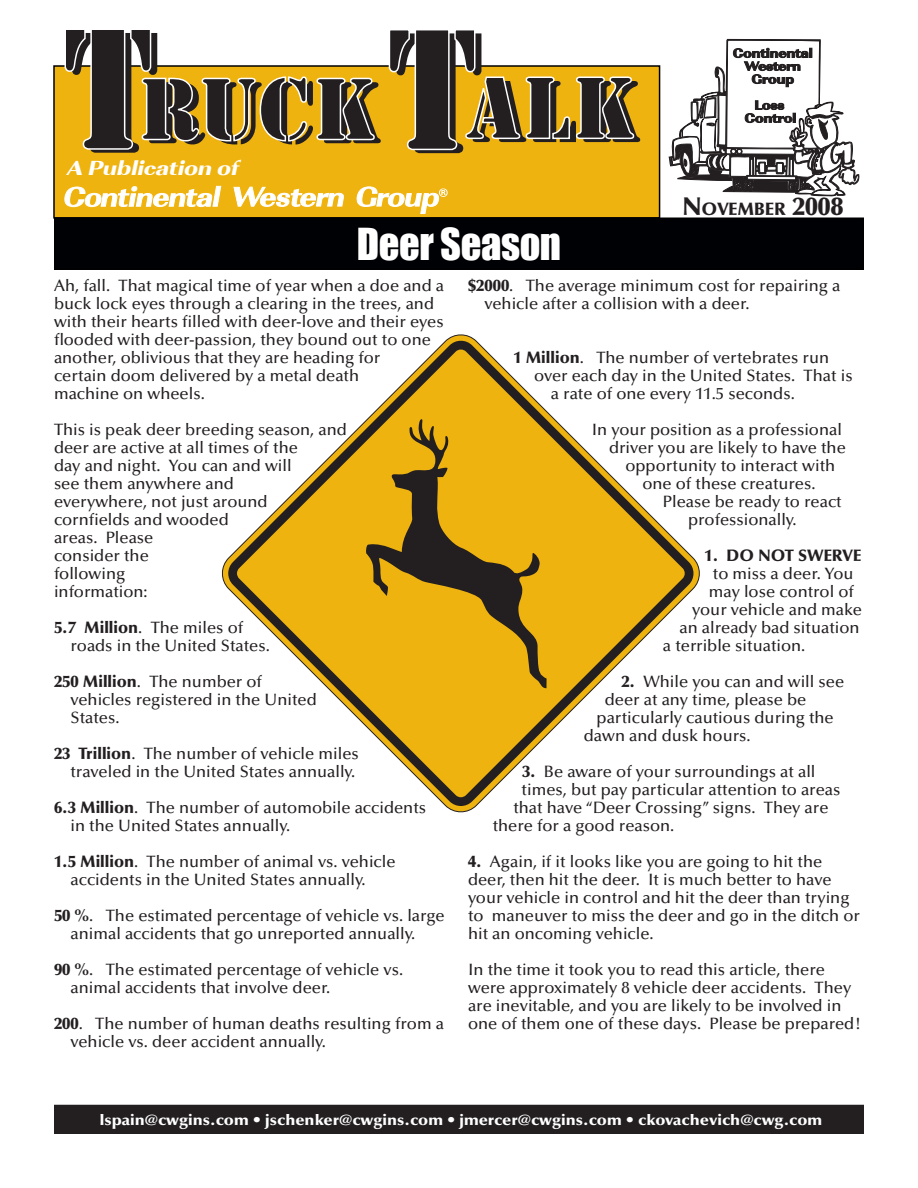
<style>
.page{position:relative;width:918px;height:1188px;background:#fff}
.page>*{position:absolute;margin:0;border:0;box-sizing:border-box;transform-origin:0 0}
.t1{font:40.5px "Impact";letter-spacing:-.01em;color:#fff}
.t2{font:21px "URW Imperial T Ultr Bold Extr Wide Obli";color:#fff}
.t3{font:900 17.85px "Optima LT Std";color:#231f20}
.Body_type{font:500 16.5px/18px "Optima LT Std";color:#231f20}
.emailaddress{font:900 15px "Optima LT Std";color:#fff;scale:1.1 1}
.s1{font-size:25.5px}
.s2{font-weight:900}
</style>
<div class="page">
<div style="left:55px;top:1106px;width:808px;height:27px;background:#231f20"></div>
<div style="left:54px;top:1105px;width:810px;height:29px;border:2px solid #231f20"></div>
<div style="left:53px;top:65px;width:608px;height:154px;background:#efb310"></div>
<svg style="left:668px;top:39px;width:192px;height:158px"></svg>
<svg style="left:64px;top:30px;width:317px;height:123px"></svg>
<svg style="left:388px;top:30px;width:252px;height:123px"></svg>
<svg style="left:65px;top:186px;width:157px;height:21px"></svg>
<svg style="left:233px;top:186px;width:111px;height:21px"></svg>
<svg style="left:356px;top:186px;width:92px;height:28px"></svg>
<div style="left:54px;top:218px;width:810px;height:52px;background:#000105"></div>
<svg style="left:228px;top:339px;width:467px;height:467px"></svg>
<svg style="left:366px;top:419px;width:181px;height:269px;fill:#efb310"></svg>
<p class="t2" style="left:68px;top:156px;width:173px">A Publication of</p>
<p class="t3" style="left:682px;top:199px;width:163px"><span class="s1">N</span>OVEMBER <span class="s1">2008</span></p>
<p class="t1" style="left:357px;top:213px;width:206px">Deer Season</p>
<p class="Body_type" style="left:54px;top:277px;width:392px">Ah, fall. That magical time of year when a doe and a buck lock eyes through a clearing in the trees, and with their hearts filled with deer-love and their eyes flooded with deer-passion, they bound out to one another, oblivious that they are heading for</p>
<p class="Body_type" style="left:54px;top:367px;width:307px">certain doom delivered by a metal death</p>
<p class="Body_type" style="left:54px;top:385px;width:152px">machine on wheels.</p>
<p class="Body_type" style="left:54px;top:421px;width:294px">This is peak deer breeding season, and</p>
<p class="Body_type" style="left:54px;top:439px;width:245px">deer are active at all times of the</p>
<p class="Body_type" style="left:54px;top:457px;width:239px">day and night. You can and will</p>
<p class="Body_type" style="left:54px;top:475px;width:181px">see them anywhere and</p>
<p class="Body_type" style="left:54px;top:493px;width:215px">everywhere, not just around</p>
<p class="Body_type" style="left:54px;top:511px;width:176px">cornfields and wooded</p>
<p class="Body_type" style="left:54px;top:529px;width:101px">areas. Please</p>
<p class="Body_type" style="left:54px;top:547px;width:96px">consider the</p>
<p class="Body_type" style="left:54px;top:565px;width:73px">following</p>
<p class="Body_type" style="left:54px;top:583px;width:95px">information:</p>
<p class="Body_type" style="left:54px;top:619px;width:191px"><span class="s2">5.7 Million</span>. The miles of</p>
<p class="Body_type" style="left:70px;top:637px;width:201px">roads in the United States.</p>
<p class="Body_type" style="left:54px;top:673px;width:210px"><span class="s2">250 Million</span>. The number of</p>
<p class="Body_type" style="left:70px;top:691px;width:248px">vehicles registered in the United</p>
<p class="Body_type" style="left:70px;top:709px;width:51px">States.</p>
<p class="Body_type" style="left:54px;top:745px;width:306px"><span class="s2">23 Trillion</span>. The number of vehicle miles</p>
<p class="Body_type" style="left:70px;top:763px;width:286px">traveled in the United States annually.</p>
<p class="Body_type" style="left:54px;top:799px;width:374px"><span class="s2">6.3 Million</span>. The number of automobile accidents</p>
<p class="Body_type" style="left:70px;top:817px;width:221px">in the United States annually.</p>
<p class="Body_type" style="left:54px;top:853px;width:343px"><span class="s2">1.5 Million</span>. The number of animal vs. vehicle</p>
<p class="Body_type" style="left:70px;top:871px;width:297px">accidents in the United States annually.</p>
<p class="Body_type" style="left:54px;top:907px;width:392px"><span class="s2">50 %</span>. The estimated percentage of vehicle vs. large</p>
<p class="Body_type" style="left:70px;top:925px;width:346px">animal accidents that go unreported annually.</p>
<p class="Body_type" style="left:54px;top:961px;width:351px"><span class="s2">90 %</span>. The estimated percentage of vehicle vs.</p>
<p class="Body_type" style="left:70px;top:979px;width:261px">animal accidents that involve deer.</p>
<p class="Body_type" style="left:54px;top:1015px;width:392px"><span class="s2">200</span>. The number of human deaths resulting from a</p>
<p class="Body_type" style="left:70px;top:1033px;width:257px">vehicle vs. deer accident annually.</p>
<p class="Body_type" style="left:468px;top:277px;width:374px"><span class="s2">$2000</span>. The average minimum cost for repairing a</p>
<p class="Body_type" style="left:484px;top:295px;width:267px">vehicle after a collision with a deer.</p>
<p class="Body_type" style="left:513px;top:349px;width:317px"><span class="s2">1 Million</span>. The number of vertebrates run</p>
<p class="Body_type" style="left:534px;top:367px;width:320px">over each day in the United States. That is</p>
<p class="Body_type" style="left:551px;top:385px;width:245px">a rate of one every 11.5 seconds.</p>
<p class="Body_type" style="left:592px;top:421px;width:252px">In your position as a professional</p>
<p class="Body_type" style="left:609px;top:439px;width:238px;text-align:center">driver you are likely to have the opportunity to interact with</p>
<p class="Body_type" style="left:642px;top:475px;width:175px">one of these creatures.</p>
<p class="Body_type" style="left:663px;top:493px;width:180px">Please be ready to react</p>
<p class="Body_type" style="left:688px;top:511px;width:110px">professionally.</p>
<p class="Body_type" style="left:705px;top:547px;width:158px"><span class="s2">1. DO NOT SWERVE </span>to miss a deer. You may lose control of</p>
<p class="Body_type" style="left:692px;top:601px;width:171px">your vehicle and make</p>
<p class="Body_type" style="left:679px;top:619px;width:182px">an already bad situation</p>
<p class="Body_type" style="left:663px;top:637px;width:144px">a terrible situation.</p>
<p class="Body_type" style="left:621px;top:673px;width:224px"><span class="s2">2.</span> While you can and will see</p>
<p class="Body_type" style="left:605px;top:691px;width:203px">deer at any time, please be</p>
<p class="Body_type" style="left:597px;top:709px;width:239px">particularly cautious during the</p>
<p class="Body_type" style="left:584px;top:727px;width:168px">dawn and dusk hours.</p>
<p class="Body_type" style="left:522px;top:763px;width:295px"><span class="s2">3.</span> Be aware of your surroundings at all</p>
<p class="Body_type" style="left:522px;top:781px;width:320px">times, but pay particular attention to areas</p>
<p class="Body_type" style="left:513px;top:799px;width:317px">that have “Deer Crossing” signs. They are</p>
<p class="Body_type" style="left:493px;top:817px;width:183px">there for a good reason.</p>
<p class="Body_type" style="left:468px;top:853px;width:393px"><span class="s2">4.</span> Again, if it looks like you are going to hit the deer, then hit the deer. It is much better to have your vehicle in control and hit the deer than trying to maneuver to miss the deer and go in the ditch or hit an oncoming vehicle.</p>
<p class="Body_type" style="left:468px;top:961px;width:395px">In the time it took you to read this article, there were approximately 8 vehicle deer accidents. They are inevitable, and you are likely to be involved in one of them one of these days. Please be prepared!</p>
<p class="emailaddress" style="left:100px;top:1111px;width:658px">lspain@cwgins.com • jschenker@cwgins.com • jmercer@cwgins.com • ckovachevich@cwg.com</p>
</div>
